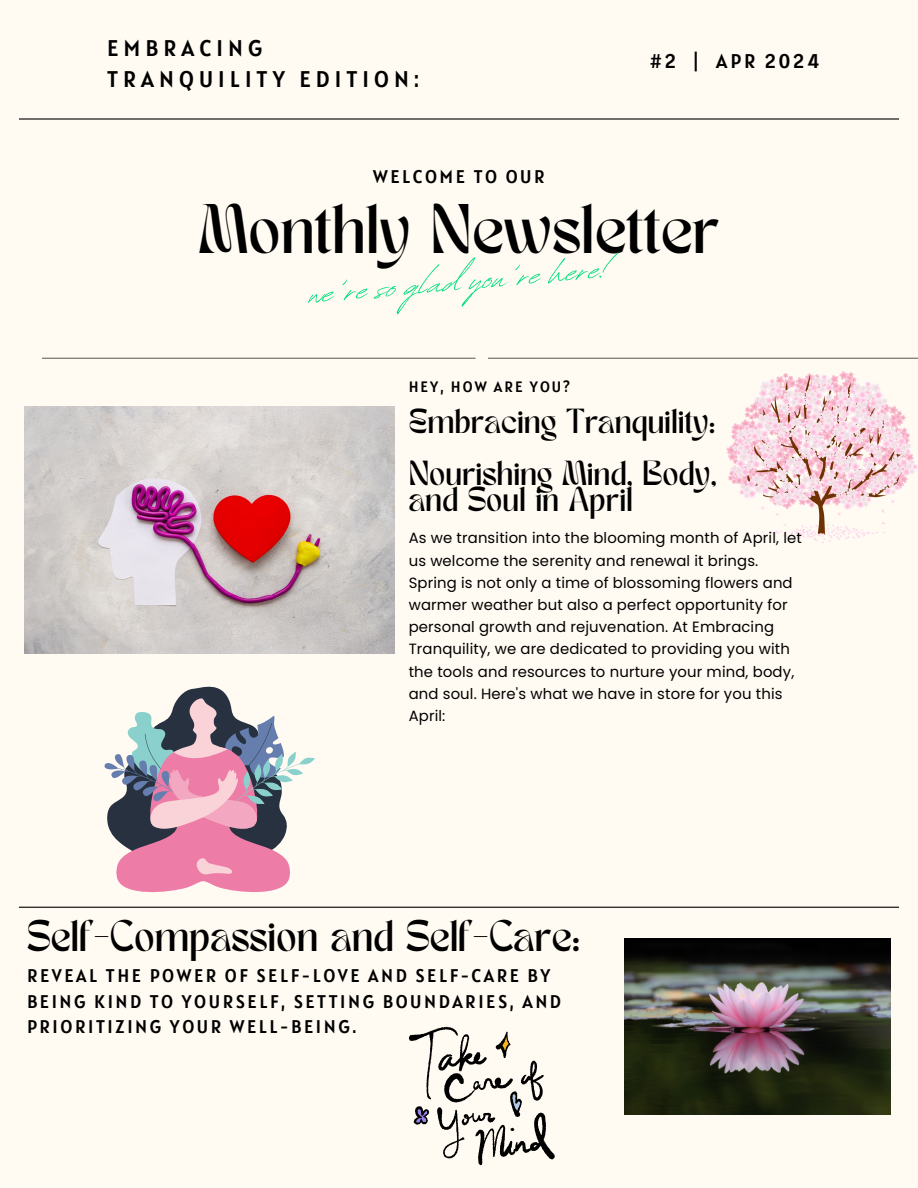
<style>
.page{position:relative;width:918px;height:1188px;background:#fffbf2}
.page>*{position:absolute;margin:0;border:0;box-sizing:border-box;transform-origin:0 0}
.t1{font:54.15px "Revive 80 Signature";color:#04df7e}
.t2{font:49.05px "TANMERINGUE";color:#000}
.t3{font:31.05px "TANMERINGUE";color:#000}
.t4{font:24.3px/25.8px "TANMERINGUE";color:#000}
.t5{font:22.5px/30.8px "Alatsi";letter-spacing:.225em;color:#000}
.t6{font:19.8px "Alatsi";letter-spacing:.145em;color:#000}
.t7{font:18.3px/25.3px "Alatsi";letter-spacing:.14em;color:#000}
.t8{font:15px "Alatsi";letter-spacing:.14em;color:#000}
.t9{font:14.85px/22.2px "Poppins";letter-spacing:.01em;color:#000}
</style>
<div class="page">
<svg style="left:42px;top:358px;width:876px;height:1px"></svg>
<hr style="left:19px;top:907px;width:880px;height:1px;background:#000">
<hr style="left:19px;top:118px;width:880px;height:2px;background:#000">
<img style="left:625px;top:938px;width:265px;height:177px">
<img style="left:727px;top:372px;width:191px;height:172px">
<img style="left:24px;top:407px;width:370px;height:246px">
<svg style="left:104px;top:686px;width:211px;height:207px"></svg>
<svg style="left:409px;top:1027px;width:146px;height:138px"></svg>
<p class="t5" style="left:107px;top:33px;width:313px">EMBRACING<br>TRANQUILITY EDITION:</p>
<h6 class="t7" style="left:373px;top:164px;width:173px">WELCOME TO OUR</h6>
<p class="t6" style="left:650px;top:49px;width:171px">#2 | APR 2024</p>
<h1 class="t2" style="left:198px;top:204px;width:523px">Monthly Newsletter</h1>
<h4 class="t1" style="left:305px;top:253px;width:304px;rotate:-5deg">we're so glad you're here!</h4>
<p class="t8" style="left:409px;top:377px;width:163px">HEY, HOW ARE YOU?</p>
<h4 class="t4" style="left:409px;top:412px;width:308px">Embracing Tranquility:</h4>
<p class="t4" style="left:409px;top:464px;width:310px">Nourishing Mind, Body, and Soul in April</p>
<p class="t9" style="left:409px;top:527px;width:395px">As we transition into the blooming month of April, let us welcome the serenity and renewal it brings.<br>Spring is not only a time of blossoming flowers and warmer weather but also a perfect opportunity for personal growth and rejuvenation. At Embracing Tranquility, we are dedicated to providing you with the tools and resources to nurture your mind, body, and soul. Here's what we have in store for you this April:</p>
<h5 class="t3" style="left:27px;top:920px;width:555px">Self-Compassion and Self-Care:</h5>
<h2 class="t7" style="left:27px;top:963px;width:536px">REVEAL THE POWER OF SELF-LOVE AND SELF-CARE BY<br>BEING KIND TO YOURSELF, SETTING BOUNDARIES, AND<br>PRIORITIZING YOUR WELL-BEING.</h2>
</div>
